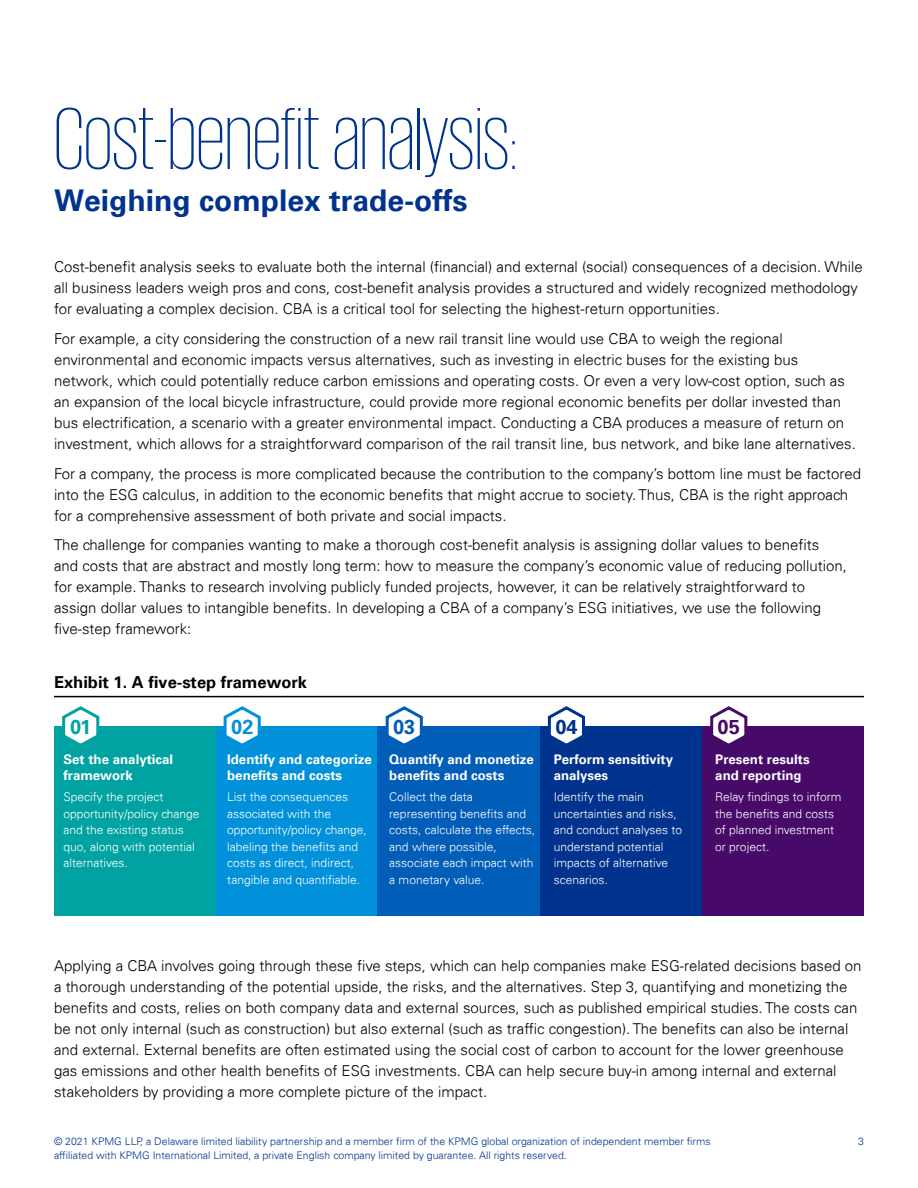
<style>
.page{position:relative;width:918px;height:1188px;background:#fff}
.page>*{position:absolute;margin:0;border:0;box-sizing:border-box;transform-origin:0 0}
.t1{font:200 90px "KPMG";color:#00338d}
.t2{font:700 30px "Univers";color:#00338d}
.t3{font:700 19.95px "Univers";color:#00a3a1}
.t4{font:700 19.95px "Univers";color:#0091da}
.t5{font:700 19.95px "Univers";color:#005eb8}
.t6{font:700 19.95px "Univers";color:#00338d}
.t7{font:700 19.95px "Univers";color:#470a68}
.t8{font:700 16.5px "Univers";color:#000}
.t9{font:300 15px/21px "Univers 45";color:#000}
.t10{font:700 13.2px/15.9px "Univers";color:#fff}
.t11{font:300 12px/16.5px "Univers 45";color:#fff}
.t12{font:300 10.5px "Univers 45";color:#00338d}
</style>
<div class="page">
<div style="left:540px;top:726px;width:162px;height:190px;background:#00338d"></div>
<div style="left:702px;top:726px;width:162px;height:190px;background:#470a68"></div>
<div style="left:54px;top:726px;width:162px;height:190px;background:#00a3a1"></div>
<div style="left:216px;top:726px;width:162px;height:190px;background:#0091da"></div>
<div style="left:378px;top:726px;width:162px;height:190px;background:#005eb8"></div>
<svg style="left:223px;top:706px;width:38px;height:38px"></svg>
<svg style="left:62px;top:706px;width:38px;height:38px"></svg>
<svg style="left:385px;top:706px;width:38px;height:38px"></svg>
<svg style="left:547px;top:706px;width:38px;height:38px"></svg>
<svg style="left:710px;top:706px;width:38px;height:38px"></svg>
<hr style="left:54px;top:696px;width:810px;height:1px;background:#000">
<h1 class="t1" style="left:54px;top:96px;width:465px">Cost-benefit analysis:</h1>
<h2 class="t2" style="left:54px;top:183px;width:415px">Weighing complex trade-offs</h2>
<p class="t9" style="left:54px;top:256px;width:810px">Cost-benefit analysis seeks to evaluate both the internal (financial) and external (social) consequences of a decision. While all business leaders weigh pros and cons, cost-benefit analysis provides a structured and widely recognized methodology for evaluating a complex decision. CBA is a critical tool for selecting the highest-return opportunities.</p>
<p class="t9" style="left:54px;top:328px;width:803px">For example, a city considering the construction of a new rail transit line would use CBA to weigh the regional environmental and economic impacts versus alternatives, such as investing in electric buses for the existing bus network, which could potentially reduce carbon emissions and operating costs. Or even a very low-cost option, such as an expansion of the local bicycle infrastructure, could provide more regional economic benefits per dollar invested than bus electrification, a scenario with a greater environmental impact. Conducting a CBA produces a measure of return on investment, which allows for a straightforward comparison of the rail transit line, bus network, and bike lane alternatives.</p>
<p class="t9" style="left:54px;top:463px;width:809px">For a company, the process is more complicated because the contribution to the company’s bottom line must be factored into the ESG calculus, in addition to the economic benefits that might accrue to society. Thus, CBA is the right approach for a comprehensive assessment of both private and social impacts.</p>
<p class="t9" style="left:54px;top:534px;width:794px">The challenge for companies wanting to make a thorough cost-benefit analysis is assigning dollar values to benefits and costs that are abstract and mostly long term: how to measure the company’s economic value of reducing pollution, for example. Thanks to research involving publicly funded projects, however, it can be relatively straightforward to assign dollar values to intangible benefits. In developing a CBA of a company’s ESG initiatives, we use the following five-step framework:</p>
<p class="t8" style="left:54px;top:673px;width:255px">Exhibit 1. A five-step framework</p>
<h3 class="t3" style="left:70px;top:715px;width:22px">01</h3>
<h3 class="t4" style="left:231px;top:715px;width:24px">02</h3>
<h3 class="t5" style="left:393px;top:715px;width:24px">03</h3>
<h3 class="t6" style="left:555px;top:715px;width:24px">04</h3>
<h3 class="t7" style="left:718px;top:715px;width:24px">05</h3>
<p class="t10" style="left:63px;top:752px;width:111px">Set the analytical framework</p>
<p class="t10" style="left:227px;top:752px;width:146px">Identify and categorize benefits and costs</p>
<p class="t10" style="left:389px;top:752px;width:146px">Quantify and monetize benefits and costs</p>
<p class="t10" style="left:554px;top:752px;width:121px">Perform sensitivity analyses</p>
<p class="t10" style="left:715px;top:752px;width:96px">Present results and reporting</p>
<p class="t11" style="left:63px;top:789px;width:138px">Specify the project opportunity/policy change and the existing status quo, along with potential alternatives.</p>
<p class="t11" style="left:227px;top:789px;width:141px">List the consequences associated with the opportunity/policy change, labeling the benefits and costs as direct, indirect, tangible and quantifiable.</p>
<p class="t11" style="left:389px;top:789px;width:147px">Collect the data representing benefits and costs, calculate the effects, and where possible, associate each impact with a monetary value.</p>
<p class="t11" style="left:554px;top:789px;width:130px">Identify the main uncertainties and risks, and conduct analyses to understand potential impacts of alternative scenarios.</p>
<p class="t11" style="left:715px;top:789px;width:128px">Relay findings to inform the benefits and costs of planned investment or project.</p>
<p class="t9" style="left:54px;top:955px;width:809px">Applying a CBA involves going through these five steps, which can help companies make ESG-related decisions based on a thorough understanding of the potential upside, the risks, and the alternatives. Step 3, quantifying and monetizing the benefits and costs, relies on both company data and external sources, such as published empirical studies. The costs can be not only internal (such as construction) but also external (such as traffic congestion). The benefits can also be internal and external. External benefits are often estimated using the social cost of carbon to account for the lower greenhouse gas emissions and other health benefits of ESG investments. CBA can help secure buy-in among internal and external stakeholders by providing a more complete picture of the impact.</p>
<p class="t12" style="left:54px;top:1135px;width:658px">© 2021 KPMG LLP, a Delaware limited liability partnership and a member firm of the KPMG global organization of independent member firms</p>
<p class="t12" style="left:858px;top:1135px;width:7px">3</p>
<p class="t12" style="left:54px;top:1149px;width:514px">affiliated with KPMG International Limited, a private English company limited by guarantee. All rights reserved.</p>
</div>
